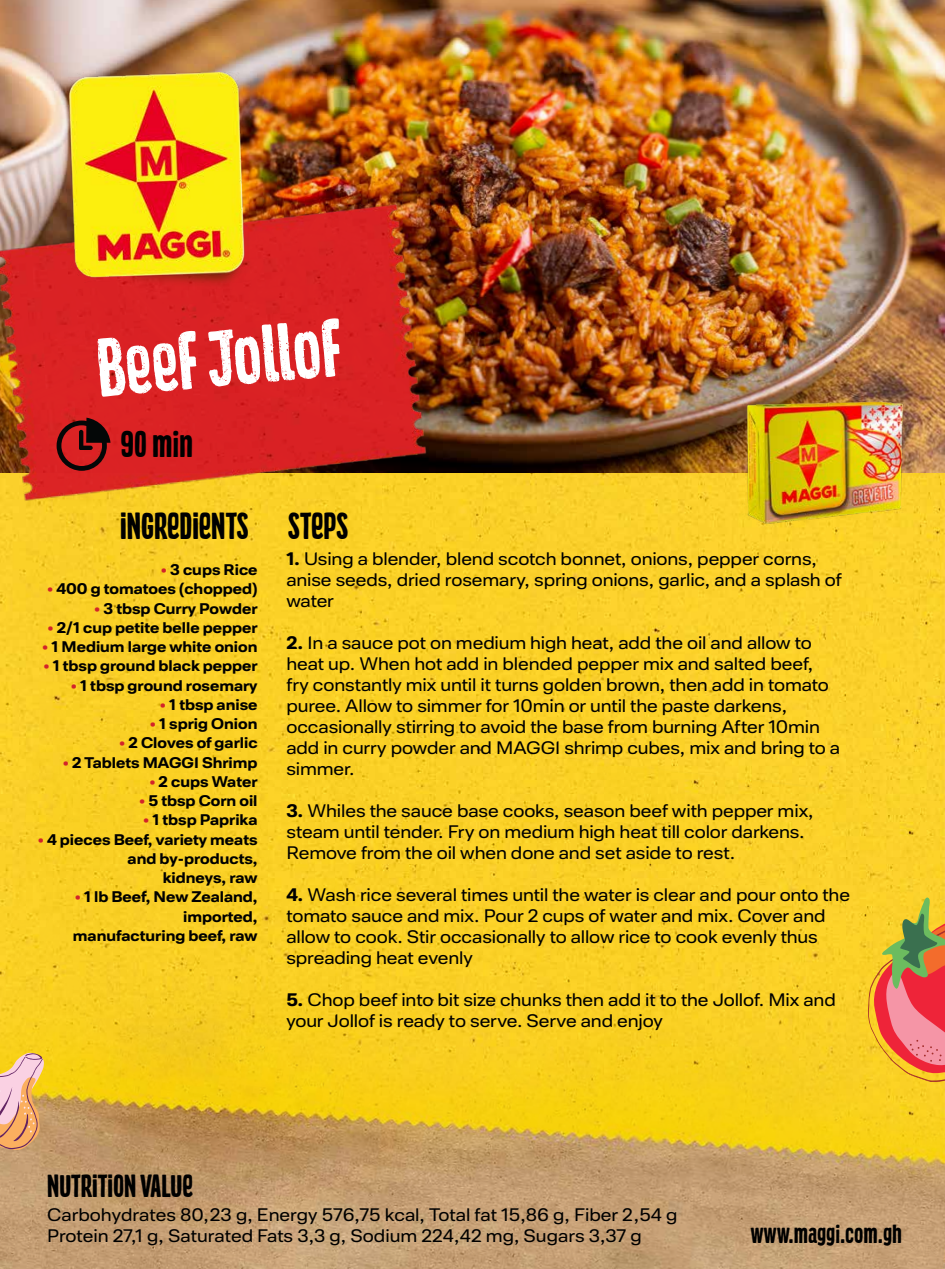
<style>
.page{position:relative;width:945px;height:1269px;background:#fff}
.page>*{position:absolute;margin:0;border:0;box-sizing:border-box;transform-origin:0 0}
.t1{font:74.64px "Kitchen Cupboard Crafted";color:#fff}
.t2{font:35px "Kitchen Cupboard";color:#000}
.t3{font:29.75px "Kitchen Cupboard";color:#000}
.t4{font:24.5px "Kitchen Cupboard";color:#000}
.t5{font:17.5px/21px "Maggi Sans";letter-spacing:-.005em;color:#000}
.t6{font:700 14.88px/19.2px "Maggi Sans";color:#000;text-align:right}
.s1{font-weight:700}
.s2{color:#d2232a}
</style>
<div class="page">
<div style="left:0;top:472px;width:945px;height:129px;background:#fbd029"></div>
<img style="left:0;top:601px;width:945px;height:668px">
<svg style="left:0;top:1053px;width:44px;height:97px;background:#e7b285"></svg>
<svg style="left:868px;top:897px;width:77px;height:185px;background:#dc8e4a"></svg>
<img style="left:0;top:0;width:945px;height:472px">
<img style="left:0;top:164px;width:496px;height:379px">
<img style="left:64px;top:72px;width:184px;height:217px">
<svg style="left:57px;top:418px;width:54px;height:53px;background:#861718"></svg>
<img style="left:728px;top:394px;width:177px;height:133px">
<h1 class="t1" style="left:93px;top:324px;width:247px;rotate:-5deg">Beef Jollof</h1>
<h2 class="t2" style="left:121px;top:422px;width:74px">90 min</h2>
<h2 class="t2" style="left:120px;top:505px;width:229px">INGREDIENTS STEPS</h2>
<p class="t5" style="left:286px;top:549px;width:557px"><span class="s1">1.</span> Using a blender, blend scotch bonnet, onions, pepper corns, anise seeds, dried rosemary, spring onions, garlic, and a splash of water</p>
<p class="t5" style="left:286px;top:633px;width:555px"><span class="s1">2.</span> In a sauce pot on medium high heat, add the oil and allow to heat up. When hot add in blended pepper mix and salted beef, fry constantly mix until it turns golden brown, then add in tomato puree. Allow to simmer for 10min or until the paste darkens, occasionally stirring to avoid the base from burning After 10min add in curry powder and MAGGI shrimp cubes, mix and bring to a simmer.</p>
<p class="t5" style="left:286px;top:801px;width:529px"><span class="s1">3.</span> Whiles the sauce base cooks, season beef with pepper mix, steam until tender. Fry on medium high heat till color darkens.<br>Remove from the oil when done and set aside to rest.</p>
<p class="t5" style="left:286px;top:885px;width:565px"><span class="s1">4.</span> Wash rice several times until the water is clear and pour onto the tomato sauce and mix. Pour 2 cups of water and mix. Cover and allow to cook. Stir occasionally to allow rice to cook evenly thus spreading heat evenly</p>
<p class="t5" style="left:286px;top:990px;width:551px"><span class="s1">5.</span> Chop beef into bit size chunks then add it to the Jollof. Mix and your Jollof is ready to serve. Serve and enjoy</p>
<p class="t6" style="left:161px;top:560px;width:98px"><span class="s2">•</span> 3 cups Rice</p>
<p class="t6" style="left:47px;top:580px;width:212px"><span class="s2">•</span> 400 g tomatoes (chopped)</p>
<p class="t6" style="left:94px;top:599px;width:165px"><span class="s2">•</span> 3 tbsp Curry Powder</p>
<p class="t6" style="left:47px;top:618px;width:212px"><span class="s2">•</span> 2/1 cup petite belle pepper</p>
<p class="t6" style="left:42px;top:637px;width:217px"><span class="s2">•</span> 1 Medium large white onion</p>
<p class="t6" style="left:44px;top:657px;width:216px"><span class="s2">•</span> 1 tbsp ground black pepper</p>
<p class="t6" style="left:71px;top:676px;width:188px"><span class="s2">•</span> 1 tbsp ground rosemary</p>
<p class="t6" style="left:160px;top:695px;width:99px"><span class="s2">•</span> 1 tbsp anise</p>
<p class="t6" style="left:150px;top:714px;width:109px"><span class="s2">•</span> 1 sprig Onion</p>
<p class="t6" style="left:119px;top:734px;width:140px"><span class="s2">•</span> 2 Cloves of garlic</p>
<p class="t6" style="left:63px;top:753px;width:196px"><span class="s2">•</span> 2 Tablets MAGGI Shrimp</p>
<p class="t6" style="left:149px;top:772px;width:110px"><span class="s2">•</span> 2 cups Water</p>
<p class="t6" style="left:139px;top:791px;width:120px"><span class="s2">•</span> 5 tbsp Corn oil</p>
<p class="t6" style="left:143px;top:811px;width:116px"><span class="s2">•</span> 1 tbsp Paprika</p>
<p class="t6" style="left:38px;top:830px;width:221px"><span class="s2">•</span> 4 pieces Beef, variety meats and by-products,<br>kidneys, raw</p>
<p class="t6" style="left:73px;top:888px;width:186px"><span class="s2">•</span> 1 lb Beef, New Zealand, imported, manufacturing beef, raw</p>
<h3 class="t3" style="left:47px;top:1168px;width:147px">NUTRITION VALUE</h3>
<p class="t5" style="left:47px;top:1205px;width:632px">Carbohydrates 80,23 g, Energy 576,75 kcal, Total fat 15,86 g, Fiber 2,54 g<br>Protein 27,1 g, Saturated Fats 3,3 g, Sodium 224,42 mg, Sugars 3,37 g</p>
<h3 class="t4" style="left:751px;top:1219px;width:153px">www.maggi.com.gh</h3>
</div>
